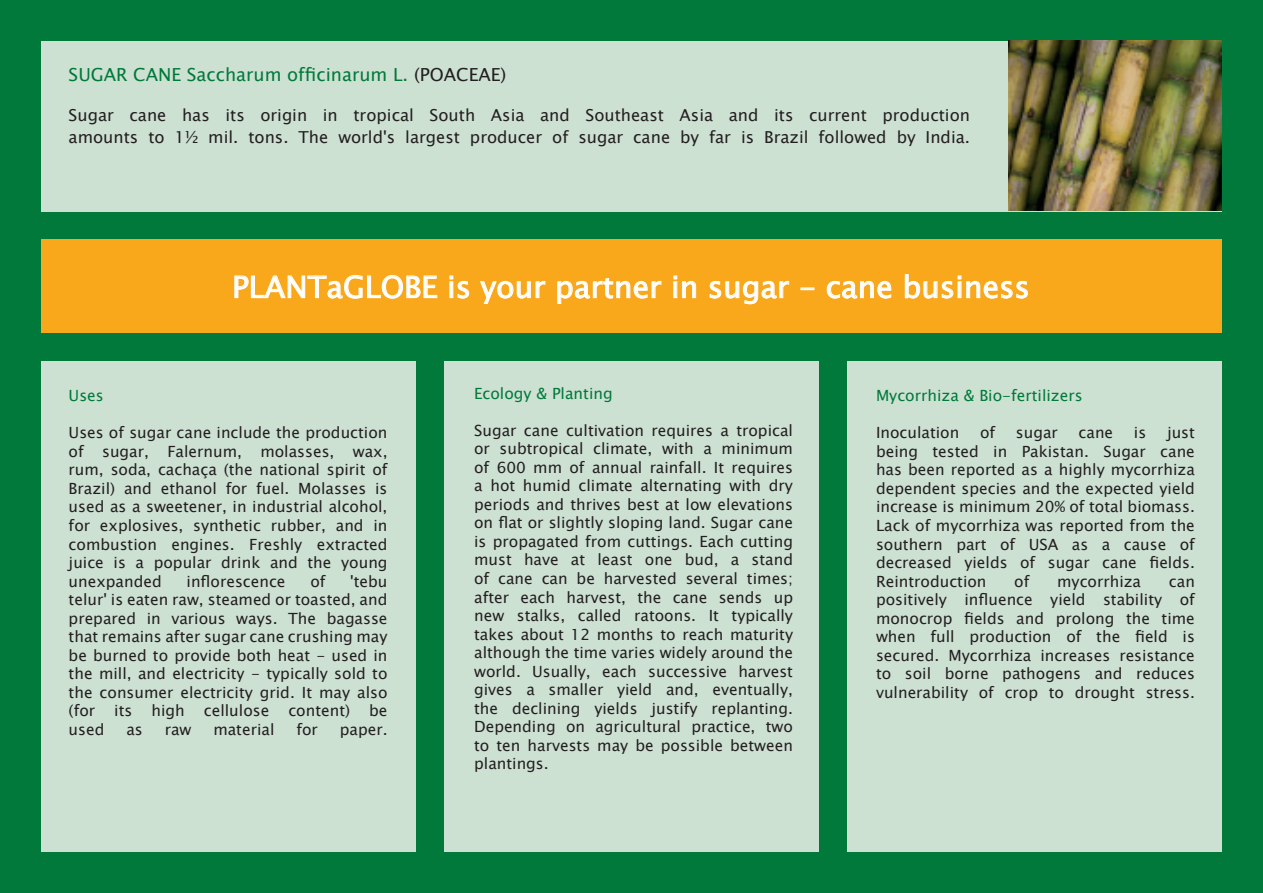
<style>
.page{position:relative;width:1263px;height:893px;background:#00793a}
.page>*{position:absolute;margin:0;border:0;box-sizing:border-box;transform-origin:0 0}
.t1{font:30px "Lucida Sans Unicode";color:#fff}
.t2{font:18px "Lucida Sans Unicode";color:#00793a}
.t3{font:16.5px/21.6px "Lucida Sans Unicode";color:#231f20}
.t4{font:15.45px/18.6px "Lucida Sans Unicode";color:#231f20;text-align:justify}
.t5{font:15.45px "Lucida Sans Unicode";color:#00793a}
.s1{color:#231f20}
</style>
<div class="page">
<div style="left:41px;top:239px;width:1181px;height:93px;background:#f9a71b"></div>
<div style="left:41px;top:41px;width:1181px;height:170px;background:#cde1d3"></div>
<div style="left:41px;top:361px;width:374px;height:490px;background:#cde1d3"></div>
<div style="left:847px;top:361px;width:375px;height:490px;background:#cde1d3"></div>
<div style="left:444px;top:361px;width:374px;height:490px;background:#cde1d3"></div>
<img style="left:1009px;top:41px;width:213px;height:170px">
<svg style="left:234px;top:275px;width:204px;height:24px"></svg>
<svg style="left:450px;top:276px;width:19px;height:23px"></svg>
<svg style="left:480px;top:281px;width:66px;height:23px"></svg>
<svg style="left:557px;top:278px;width:105px;height:26px"></svg>
<svg style="left:674px;top:276px;width:22px;height:22px"></svg>
<svg style="left:709px;top:281px;width:80px;height:24px"></svg>
<svg style="left:801px;top:288px;width:13px;height:2px"></svg>
<svg style="left:826px;top:281px;width:65px;height:18px"></svg>
<svg style="left:904px;top:274px;width:124px;height:25px"></svg>
<p class="t2" style="left:69px;top:61px;width:439px">SUGAR CANE Saccharum officinarum L. <span class="s1">(POACEAE)</span></p>
<p class="t3" style="left:69px;top:104px;width:903px">Sugar cane has its origin in tropical South Asia and Southeast Asia and its current production amounts to 1½ mil. tons. The world's largest producer of sugar cane by far is Brazil followed by India.</p>
<h1 class="t1" style="left:232px;top:263px;width:799px">PLANTaGLOBE is your partner in sugar - cane business</h1>
<p class="t5" style="left:69px;top:383px;width:37px">Uses</p>
<p class="t4" style="left:69px;top:423px;width:320px">Uses of sugar cane include the production of sugar, Falernum, molasses, wax, rum, soda, cachaça (the national spirit of Brazil) and ethanol for fuel. Molasses is used as a sweetener, in industrial alcohol, for explosives, synthetic rubber, and in combustion engines. Freshly extracted juice is a popular drink and the young unexpanded</p>
<p class="t4" style="left:187px;top:572px;width:100px">inflorescence</p>
<p class="t4" style="left:310px;top:572px;width:17px">of</p>
<p class="t4" style="left:69px;top:572px;width:320px;text-indent:282px">'tebu telur' is eaten raw, steamed or toasted, and prepared in various ways. The bagasse that remains after sugar cane crushing may be burned to provide both heat - used in the mill, and electricity - typically sold to the consumer electricity grid. It may also (for its high cellulose content) be used</p>
<p class="t4" style="left:126px;top:720px;width:18px">as</p>
<p class="t4" style="left:165px;top:720px;width:28px">raw</p>
<p class="t4" style="left:213px;top:720px;width:63px">material</p>
<p class="t4" style="left:296px;top:720px;width:23px">for</p>
<p class="t4" style="left:340px;top:720px;width:49px">paper.</p>
<p class="t5" style="left:474px;top:381px;width:140px">Ecology &amp; Planting</p>
<p class="t4" style="left:474px;top:421px;width:320px">Sugar cane cultivation requires a tropical or subtropical climate, with a minimum of 600 mm of annual rainfall. It requires a hot humid climate alternating with dry periods and thrives best at low elevations on flat or slightly sloping land. Sugar cane is propagated from cuttings. Each cutting must have at least one bud, a stand of cane can be harvested several times; after each harvest, the cane sends up new stalks, called ratoons. It typically takes about 12 months to reach maturity although the time varies widely around the world. Usually, each successive harvest gives a smaller yield and, eventually, the declining yields justify replanting.<br>Depending on agricultural practice, two to ten harvests may be possible between plantings.</p>
<p class="t5" style="left:876px;top:383px;width:208px">Mycorrhiza &amp; Bio-fertilizers</p>
<p class="t4" style="left:876px;top:423px;width:85px">Inoculation</p>
<p class="t4" style="left:980px;top:423px;width:17px">of</p>
<p class="t4" style="left:1016px;top:423px;width:43px">sugar</p>
<p class="t4" style="left:1078px;top:423px;width:36px">cane</p>
<p class="t4" style="left:1134px;top:423px;width:14px">is</p>
<p class="t4" style="left:876px;top:423px;width:320px;text-indent:291px">just being tested in Pakistan. Sugar cane has been reported as a highly mycorrhiza dependent species and the expected yield increase is minimum 20% of total biomass.<br>Lack of mycorrhiza was reported from the southern part of USA as a cause of decreased yields of sugar cane fields.<br>Reintroduction</p>
<p class="t4" style="left:1014px;top:572px;width:17px">of</p>
<p class="t4" style="left:1057px;top:572px;width:85px">mycorrhiza</p>
<p class="t4" style="left:876px;top:572px;width:320px;text-indent:293px">can positively influence yield stability of monocrop fields and prolong the time when full production of the field is secured. Mycorrhiza increases resistance to soil borne pathogens and reduces vulnerability of crop to drought stress.</p>
</div>
